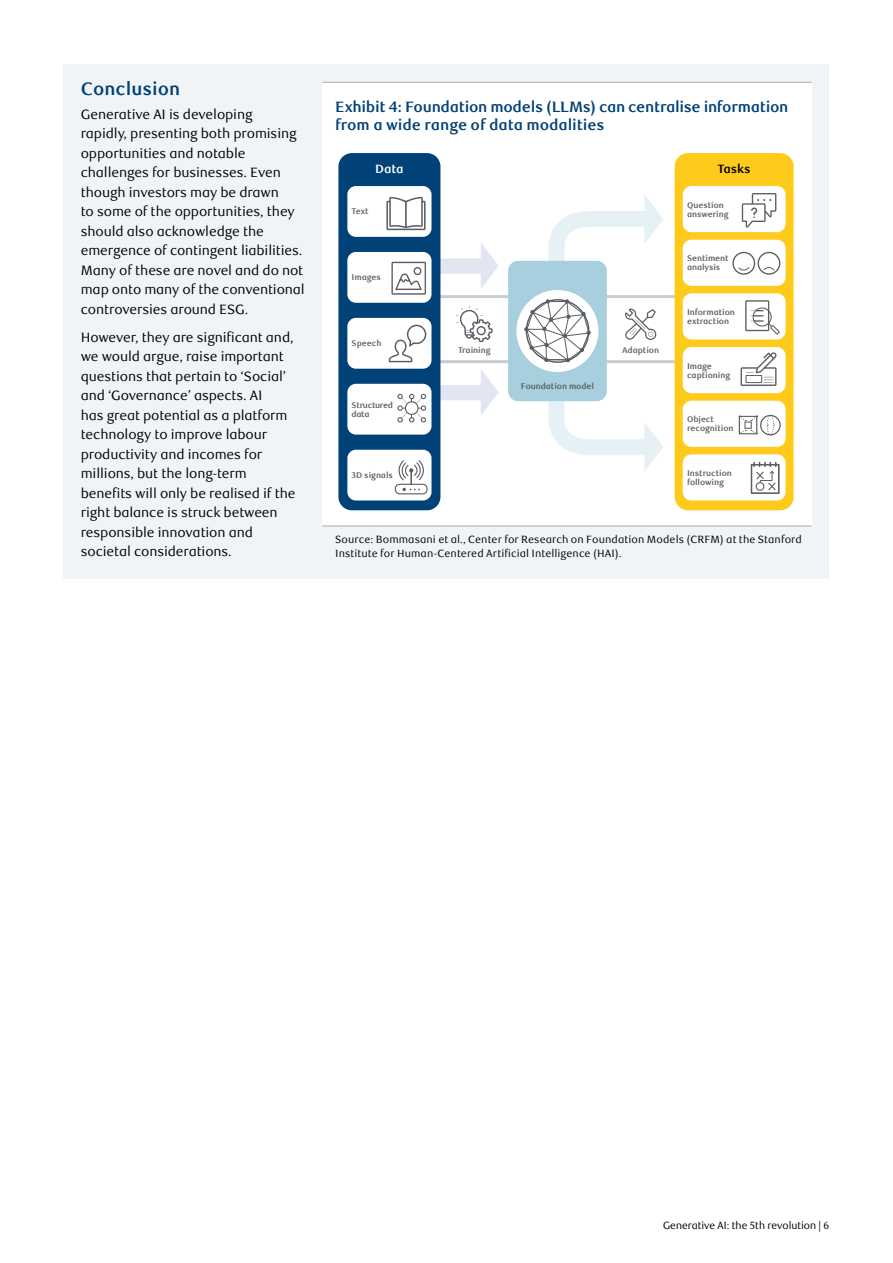
<style>
.page{position:relative;width:893px;height:1263px;background:#fff}
.page>*{position:absolute;margin:0;border:0;box-sizing:border-box;transform-origin:0 0}
.Factsheet__subhead_1{font:700 18px "RBC Text";color:#004177}
.Chart_Table_Title_wi{font:700 15px/18px "RBC Text";letter-spacing:-.015em;color:#004177}
.Factsheet__Body_Copy{font:13.5px/19.5px "RBC Text";letter-spacing:-.01em;color:#000}
.Factsheet__Body_Copy-2{font:700 12px "RBC Text";letter-spacing:-.01em;color:#000}
.Factsheet__Body_Copy-3{font:700 12px "RBC Text";color:#fff}
.Chart_Table_footnote{font:10.5px/13.5px "RBC Text";letter-spacing:.01em;color:#000}
.t1{font:10.5px "RBC Display";color:#000}
.Factsheet__Body_Copy-4{font:700 8.25px/9px "RBC Text";letter-spacing:-.01em;color:#5a5d63}
.Factsheet__Body_Copy-5{font:700 8.25px "RBC Text";letter-spacing:-.04em;color:#5a5d63}
</style>
<div class="page">
<div style="left:64px;top:64px;width:765px;height:514px;background:#f0f4f6"></div>
<div style="left:322px;top:82px;width:489px;height:444px;background:#fff"></div>
<hr style="left:322px;top:526px;width:489px;height:1px;background:#a4abb1">
<hr style="left:322px;top:82px;width:489px;height:1px;background:#a4abb1">
<div style="left:433px;top:295px;width:283px;height:68px;border:3px solid #c8cdd1"></div>
<svg style="left:456px;top:306px;width:37px;height:36px"></svg>
<div style="left:675px;top:154px;width:118px;height:355px;background:#fecb1d;border-radius:13px"></div>
<div style="left:675px;top:153px;width:119px;height:357px;border:2px solid #fecb1d;border-radius:13px"></div>
<div style="left:683px;top:186px;width:102px;height:46px;background:#fff;border-radius:9px"></div>
<div style="left:683px;top:240px;width:102px;height:46px;background:#fff;border-radius:9px"></div>
<div style="left:683px;top:293px;width:102px;height:46px;background:#fff;border-radius:9px"></div>
<div style="left:683px;top:347px;width:102px;height:46px;background:#fff;border-radius:9px"></div>
<div style="left:683px;top:401px;width:102px;height:46px;background:#fff;border-radius:9px"></div>
<div style="left:683px;top:454px;width:102px;height:46px;background:#fff;border-radius:9px"></div>
<svg style="left:745px;top:300px;width:35px;height:35px"></svg>
<svg style="left:741px;top:352px;width:36px;height:34px"></svg>
<div style="left:746px;top:375px;width:16px;height:8px;background:#fff"></div>
<div style="left:746px;top:375px;width:16px;height:8px;border:1px solid #5a5d63"></div>
<div style="left:751px;top:464px;width:28px;height:30px;border:1px solid #5a5d63"></div>
<div style="left:760px;top:415px;width:21px;height:20px;border:1px solid #5a5d63;border-radius:50%"></div>
<svg style="left:766px;top:415px;width:9px;height:20px"></svg>
<div style="left:732px;top:252px;width:23px;height:23px;border:1px solid #5a5d63;border-radius:50%"></div>
<svg style="left:738px;top:267px;width:12px;height:4px"></svg>
<div style="left:757px;top:252px;width:23px;height:23px;border:1px solid #5a5d63;border-radius:50%"></div>
<svg style="left:763px;top:267px;width:12px;height:4px"></svg>
<svg style="left:742px;top:193px;width:34px;height:35px"></svg>
<svg style="left:739px;top:416px;width:19px;height:18px"></svg>
<div style="left:745px;top:422px;width:7px;height:7px;background:#fff;border:1px solid #5a5d63"></div>
<svg style="left:753px;top:462px;width:24px;height:29px"></svg>
<svg style="left:481px;top:243px;width:18px;height:45px"></svg>
<div style="left:426px;top:258px;width:63px;height:16px;background:#e2e6f1"></div>
<svg style="left:481px;top:370px;width:18px;height:45px"></svg>
<div style="left:426px;top:385px;width:63px;height:15px;background:#e2e6f1"></div>
<div style="left:510px;top:262px;width:95px;height:138px;background:#a8cfdd;border-radius:9px"></div>
<div style="left:508px;top:261px;width:99px;height:140px;border:3px solid #a8cfdd;border-radius:9px"></div>
<div style="left:516px;top:290px;width:82px;height:82px;background:#fff;border-radius:50%"></div>
<svg style="left:524px;top:195px;width:144px;height:276px"></svg>
<div style="left:339px;top:154px;width:101px;height:355px;background:#004177;border-radius:13px"></div>
<div style="left:338px;top:153px;width:102px;height:357px;border:2px solid #004177;border-radius:13px"></div>
<div style="left:347px;top:186px;width:84px;height:51px;background:#fff;border-radius:9px"></div>
<div style="left:347px;top:252px;width:84px;height:51px;background:#fff;border-radius:9px"></div>
<div style="left:347px;top:318px;width:84px;height:51px;background:#fff;border-radius:9px"></div>
<div style="left:347px;top:384px;width:84px;height:51px;background:#fff;border-radius:9px"></div>
<div style="left:347px;top:450px;width:84px;height:50px;background:#fff;border-radius:9px"></div>
<svg style="left:386px;top:197px;width:40px;height:33px"></svg>
<svg style="left:391px;top:262px;width:35px;height:33px"></svg>
<svg style="left:389px;top:325px;width:37px;height:37px"></svg>
<svg style="left:397px;top:394px;width:29px;height:28px"></svg>
<div style="left:395px;top:484px;width:33px;height:10px;border:1px solid #5a5d63;border-radius:4px"></div>
<svg style="left:398px;top:460px;width:26px;height:31px"></svg>
<p class="Factsheet__subhead_1" style="left:81px;top:78px;width:101px">Conclusion</p>
<p class="Factsheet__Body_Copy" style="left:81px;top:105px;width:225px">Generative AI is developing<br>rapidly, presenting both promising opportunities and notable challenges for businesses. Even though investors may be drawn<br>to some of the opportunities, they should also acknowledge the emergence of contingent liabilities.<br>Many of these are novel and do not map onto many of the conventional controversies around ESG.</p>
<p class="Factsheet__Body_Copy" style="left:81px;top:328px;width:216px">However, they are significant and, we would argue, raise important questions that pertain to ‘Social’ and ‘Governance’ aspects. AI<br>has great potential as a platform technology to improve labour productivity and incomes for millions, but the long-term benefits will only be realised if the right balance is struck between responsible innovation and societal considerations.</p>
<p class="Chart_Table_Title_wi" style="left:335px;top:99px;width:455px">Exhibit 4: Foundation models (LLMs) can centralise information from a wide range of data modalities</p>
<p class="Factsheet__Body_Copy-3" style="left:375px;top:162px;width:30px">Data</p>
<p class="Factsheet__Body_Copy-4" style="left:352px;top:207px;width:18px">Text</p>
<p class="Factsheet__Body_Copy-4" style="left:352px;top:273px;width:31px">Images</p>
<p class="Factsheet__Body_Copy-4" style="left:352px;top:339px;width:31px">Speech</p>
<p class="Factsheet__Body_Copy-5" style="left:352px;top:400px;width:43px">Structured</p>
<p class="Factsheet__Body_Copy-4" style="left:352px;top:409px;width:19px">data</p>
<p class="Factsheet__Body_Copy-4" style="left:352px;top:471px;width:43px">3D signals</p>
<p class="Factsheet__Body_Copy-4" style="left:458px;top:345px;width:34px">Training</p>
<p class="Factsheet__Body_Copy-4" style="left:622px;top:346px;width:38px">Adaption</p>
<p class="Factsheet__Body_Copy-4" style="left:521px;top:382px;width:75px">Foundation model</p>
<p class="Factsheet__Body_Copy-2" style="left:718px;top:162px;width:35px">Tasks</p>
<p class="Factsheet__Body_Copy-4" style="left:687px;top:200px;width:38px">Question</p>
<p class="Factsheet__Body_Copy-4" style="left:687px;top:209px;width:43px">answering</p>
<p class="Factsheet__Body_Copy-4" style="left:687px;top:254px;width:43px">Sentiment analysis</p>
<p class="Factsheet__Body_Copy-4" style="left:687px;top:308px;width:49px">Information extraction</p>
<p class="Factsheet__Body_Copy-4" style="left:687px;top:361px;width:27px">Image</p>
<p class="Factsheet__Body_Copy-4" style="left:687px;top:370px;width:45px">captioning</p>
<p class="Factsheet__Body_Copy-4" style="left:687px;top:415px;width:48px">Object recognition</p>
<p class="Factsheet__Body_Copy-4" style="left:687px;top:469px;width:46px">Instruction following</p>
<p class="Chart_Table_footnote" style="left:335px;top:533px;width:468px">Source: Bommasani et al., Center for Research on Foundation Models (CRFM) at the Stanford<br>Institute for Human-Centered Artificial Intelligence (HAI).</p>
<p class="t1" style="left:663px;top:1219px;width:168px">Generative AI: the 5th revolution | 6</p>
</div>
